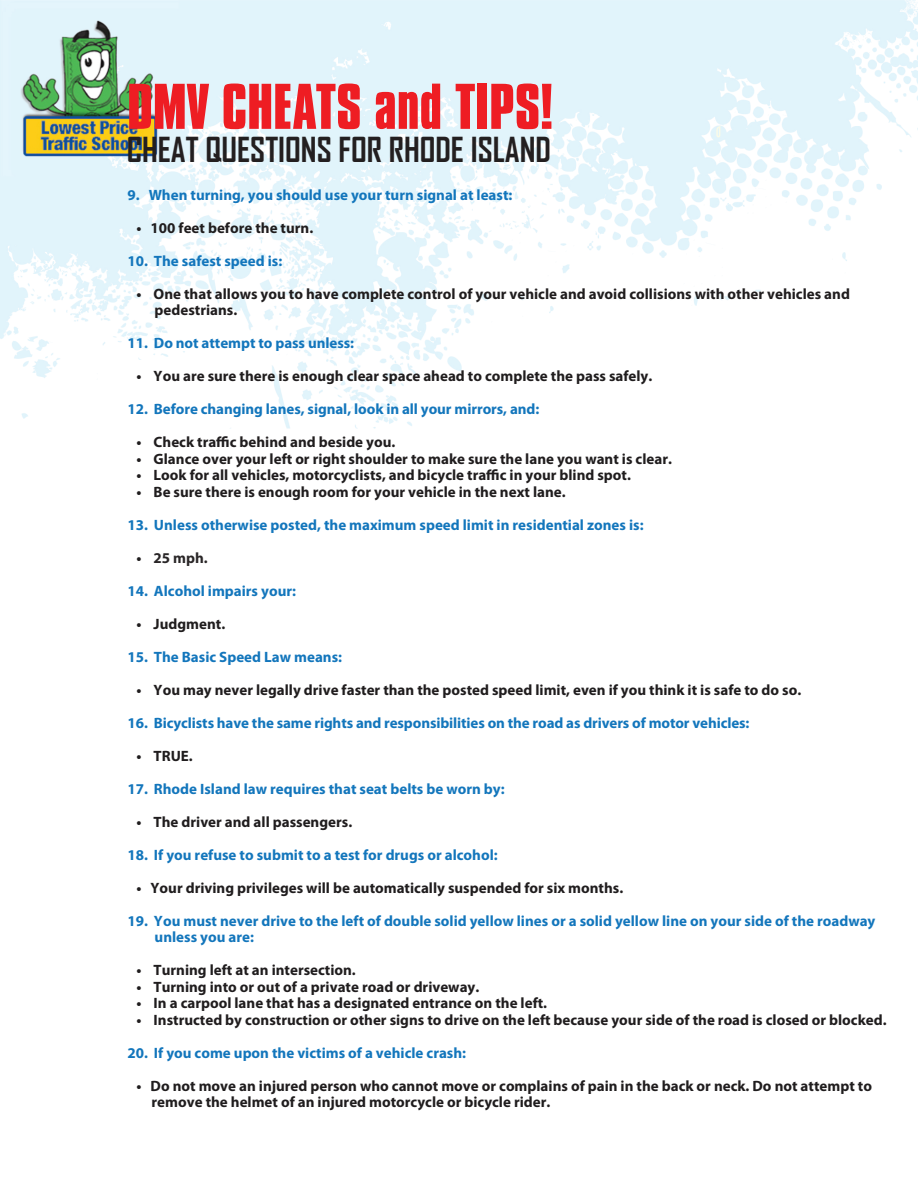
<style>
.page{position:relative;width:918px;height:1188px;background:#fff}
.page>*{position:absolute;margin:0;border:0;box-sizing:border-box;transform-origin:0 0}
.t1{font:700 55.5px "Compacta BT";color:#ee1d23}
.t2{font:700 33px "Agency FB";color:#231f20}
.t3{font:700 15px/16.5px "Myriad Pro";color:#201d1e}
.t4{font:700 15px/16.5px "Myriad Pro";color:#1376bc}
.t5{font:700 15px "Myriad Pro";color:#292627}
.s1{color:#201d1e}
</style>
<div class="page">
<img style="left:0;top:0;width:918px;height:429px">
<svg style="left:715px;top:125px;width:6px;height:14px"></svg>
<p class="t1" style="left:127px;top:73px;width:427px">DMV CHEATS and TIPS!</p>
<p class="t2" style="left:127px;top:129px;width:426px">CHEAT QUESTIONS FOR RHODE ISLAND</p>
<p class="t4" style="left:127px;top:186px;width:387px">9. When turning, you should use your turn signal at least:</p>
<p class="t3" style="left:136px;top:219px;width:178px">• 100 feet before the turn.</p>
<p class="t4" style="left:127px;top:252px;width:156px">10. The safest speed is:</p>
<p class="t3" style="left:155px;top:285px;width:697px;text-indent:-18px">• One that allows you to have complete control of your vehicle and avoid collisions with other vehicles and pedestrians.</p>
<p class="t4" style="left:127px;top:335px;width:228px">11. Do not attempt to pass unless:</p>
<p class="t3" style="left:136px;top:368px;width:517px">• You are sure there is enough clear space ahead to complete the pass safely.</p>
<p class="t4" style="left:127px;top:401px;width:414px">12. Before changing lanes, signal, look in all your mirrors, and:</p>
<p class="t3" style="left:136px;top:434px;width:260px">• Check traffic behind and beside you.</p>
<p class="t3" style="left:136px;top:450px;width:537px">• Glance over your left or right shoulder to make sure the lane you want is clear.</p>
<p class="t3" style="left:136px;top:467px;width:496px">• Look for all vehicles, motorcyclists, and bicycle traffic in your blind spot.</p>
<p class="t3" style="left:136px;top:483px;width:431px">• Be sure there is enough room for your vehicle in the next lane.</p>
<p class="t4" style="left:127px;top:516px;width:518px">13. Unless otherwise posted, the maximum speed limit in residential zones is:</p>
<p class="t5" style="left:136px;top:548px;width:73px"><span class="s1">•</span> 25 mph.</p>
<p class="t4" style="left:127px;top:582px;width:170px">14. Alcohol impairs your:</p>
<p class="t3" style="left:136px;top:615px;width:90px">• Judgment.</p>
<p class="t4" style="left:127px;top:648px;width:216px">15. The Basic Speed Law means:</p>
<p class="t3" style="left:136px;top:681px;width:666px">• You may never legally drive faster than the posted speed limit, even if you think it is safe to do so.</p>
<p class="t4" style="left:127px;top:714px;width:624px">16. Bicyclists have the same rights and responsibilities on the road as drivers of motor vehicles:</p>
<p class="t3" style="left:136px;top:747px;width:58px">• TRUE.</p>
<p class="t4" style="left:127px;top:780px;width:379px">17. Rhode Island law requires that seat belts be worn by:</p>
<p class="t3" style="left:136px;top:813px;width:217px">• The driver and all passengers.</p>
<p class="t4" style="left:127px;top:846px;width:372px">18. If you refuse to submit to a test for drugs or alcohol:</p>
<p class="t3" style="left:136px;top:879px;width:488px">• Your driving privileges will be automatically suspended for six months.</p>
<p class="t4" style="left:155px;top:912px;width:722px;text-indent:-27px">19. You must never drive to the left of double solid yellow lines or a solid yellow line on your side of the roadway unless you are:</p>
<p class="t3" style="left:136px;top:962px;width:221px">• Turning left at an intersection.</p>
<p class="t3" style="left:136px;top:978px;width:344px">• Turning into or out of a private road or driveway.</p>
<p class="t3" style="left:136px;top:995px;width:412px">• In a carpool lane that has a designated entrance on the left.</p>
<p class="t3" style="left:136px;top:1011px;width:752px">• Instructed by construction or other signs to drive on the left because your side of the road is closed or blocked.</p>
<p class="t4" style="left:127px;top:1044px;width:340px">20. If you come upon the victims of a vehicle crash:</p>
<p class="t3" style="left:152px;top:1077px;width:722px;text-indent:-15px">• Do not move an injured person who cannot move or complains of pain in the back or neck. Do not attempt to remove the helmet of an injured motorcycle or bicycle rider.</p>
</div>
